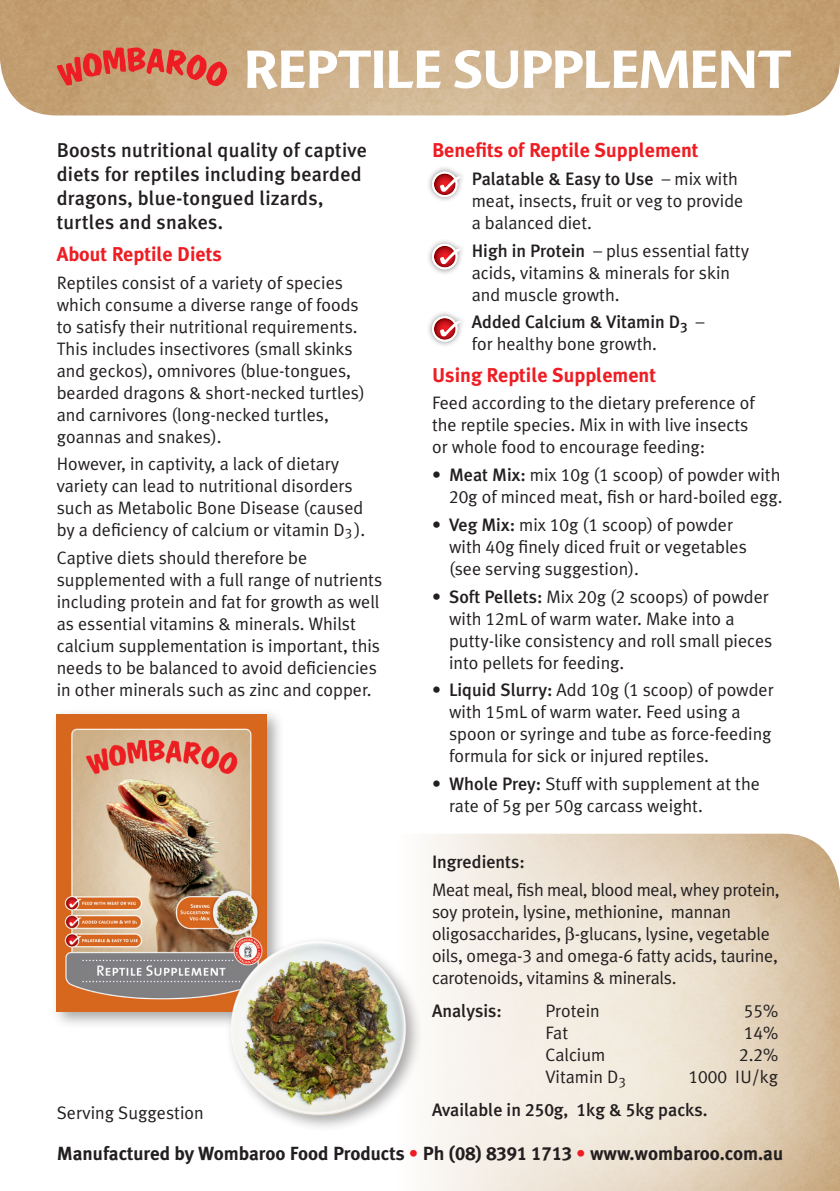
<style>
.page{position:relative;width:840px;height:1191px;background:#fff}
.page>*{position:absolute;margin:0;border:0;box-sizing:border-box;transform-origin:0 0}
.t1{font:700 52px "Advert";letter-spacing:-.01em;color:#fff}
.t2{font:500 20px/24px "Meta Plus";letter-spacing:.01em;color:#231f20}
.t3{font:700 20px "Meta Plus";color:#ee1d23}
.t4{font:700 19px "Meta Plus";color:#231f20}
.t5{font:18px/22px "Meta Plus Normal";color:#231f20}
.t6{font:500 18px "Meta Plus";color:#231f20}
.t7{font:18px "Meta Plus Normal Caps";color:#231f20}
.s1{font-family:"Meta Plus";font-weight:500}
.s2{font-family:"Meta Plus Normal Caps"}
.s3{font-family:"Meta Plus Normal"}
.s4{font-family:"Meta Plus Medium Caps";font-weight:400}
.s5{color:#ee1d23}
.s6{font-family:"Meta Plus Bold Caps";font-weight:400}
.s7{font-size:14px}
</style>
<div class="page">
<div style="left:425px;top:165px;width:41px;height:38px;background:#231f20;opacity:.5"></div>
<svg style="left:432px;top:171px;width:29px;height:26px"></svg>
<img style="left:0;top:0;width:839px;height:115px">
<svg style="left:57px;top:47px;width:170px;height:39px"></svg>
<div style="left:50px;top:708px;width:234px;height:321px;background:#231f20;opacity:.4"></div>
<img style="left:57px;top:714px;width:209px;height:297px">
<div style="left:225px;top:935px;width:198px;height:197px;background:#231f20;opacity:.4"></div>
<img style="left:227px;top:937px;width:181px;height:181px">
<div style="left:425px;top:238px;width:41px;height:38px;background:#231f20;opacity:.5"></div>
<svg style="left:432px;top:244px;width:29px;height:25px"></svg>
<div style="left:425px;top:310px;width:41px;height:38px;background:#231f20;opacity:.5"></div>
<svg style="left:432px;top:316px;width:29px;height:26px"></svg>
<svg style="left:565px;top:926px;width:9px;height:17px"></svg>
<p class="t1" style="left:244px;top:37px;width:548px">REPTILE SUPPLEMENT</p>
<p class="t3" style="left:432px;top:139px;width:268px">Benefits of Reptile Supplement</p>
<p class="t5" style="left:471px;top:167px;width:273px"><span class="s1">Palatable &amp; Easy to Use</span> – mix with meat, insects, fruit or veg to provide a balanced diet.</p>
<p class="t5" style="left:471px;top:239px;width:279px"><span class="s1">High in Protein</span> – plus essential fatty acids, vitamins &amp; minerals for skin and muscle growth.</p>
<p class="t5" style="left:471px;top:311px;width:234px"><span class="s1">Added Calcium &amp; Vitamin D</span><sub>3</sub> – for healthy bone growth.</p>
<p class="t3" style="left:432px;top:363px;width:225px">Using Reptile Supplement</p>
<p class="t5" style="left:432px;top:392px;width:324px">Feed according to the dietary preference of the reptile species. Mix in with live insects or whole food to encourage feeding:</p>
<p class="t5" style="left:432px;top:463px;width:352px;text-align:right"><span class="s1">• Meat Mix:</span> mix <span class="s2">10</span>g (<span class="s2">1</span> scoop) of powder with<br><span class="s2">20</span>g of minced meat, fish or hard-boiled egg.</p>
<p class="t5" style="left:449px;top:513px;width:299px;text-indent:-17px"><span class="s1">• Veg Mix:</span> mix <span class="s2">10</span>g (<span class="s2">1</span> scoop) of powder with <span class="s2">40</span>g finely diced fruit or vegetables (see serving suggestion).</p>
<p class="t5" style="left:449px;top:585px;width:325px;text-indent:-17px"><span class="s1">• Soft Pellets:</span> Mix <span class="s2">20</span>g (<span class="s2">2</span> scoops) of powder with <span class="s2">12</span>mL of warm water. Make into a putty-like consistency and roll small pieces into pellets for feeding.</p>
<p class="t5" style="left:449px;top:678px;width:326px;text-indent:-17px"><span class="s1">• Liquid Slurry:</span> Add <span class="s2">10</span>g (<span class="s2">1</span> scoop) of powder with <span class="s2">15</span>mL of warm water. Feed using a spoon or syringe and tube as force-feeding formula for sick or injured reptiles.</p>
<p class="t5" style="left:449px;top:772px;width:312px;text-indent:-17px"><span class="s1">• Whole Prey:</span> Stuff with supplement at the rate of <span class="s2">5</span>g per <span class="s2">50</span>g carcass weight.</p>
<p class="t6" style="left:432px;top:851px;width:94px">Ingredients:</p>
<p class="t5" style="left:432px;top:878px;width:349px">Meat meal, fish meal, blood meal, whey protein, soy protein, lysine, methionine, mannan oligosaccharides, -glucans, lysine, vegetable oils, omega-<span class="s2">3</span> and omega-<span class="s2">6</span> fatty acids, taurine, carotenoids, vitamins &amp; minerals.</p>
<p class="t6" style="left:432px;top:1000px;width:71px">Analysis:</p>
<p class="t5" style="left:545px;top:999px;width:56px">Protein</p>
<p class="t7" style="left:743px;top:1000px;width:36px">55<span class="s3">%</span></p>
<p class="t5" style="left:545px;top:1021px;width:24px">Fat</p>
<p class="t7" style="left:743px;top:1022px;width:36px">14<span class="s3">%</span></p>
<p class="t5" style="left:545px;top:1043px;width:61px">Calcium</p>
<p class="t7" style="left:738px;top:1044px;width:41px">2.2<span class="s3">%</span></p>
<p class="t5" style="left:545px;top:1065px;width:82px">Vitamin D<sub>3</sub></p>
<p class="t5" style="left:688px;top:1065px;width:91px"><span class="s2">1000</span> IU/kg</p>
<p class="t6" style="left:432px;top:1099px;width:277px">Available in <span class="s4">250</span>g, <span class="s4">1</span>kg &amp; <span class="s4">5</span>kg packs.</p>
<p class="t4" style="left:57px;top:1142px;width:727px">Manufactured by Wombaroo Food Products <span class="s5">•</span> Ph <span class="s6">(08) 8391 1713</span> <span class="s5">•</span> www.wombaroo.com.au</p>
<p class="t2" style="left:57px;top:138px;width:311px">Boosts nutritional quality of captive diets for reptiles including bearded dragons, blue-tongued lizards, turtles and snakes.</p>
<p class="t3" style="left:57px;top:242px;width:166px">About Reptile Diets</p>
<p class="t5" style="left:57px;top:271px;width:309px">Reptiles consist of a variety of species which consume a diverse range of foods to satisfy their nutritional requirements.<br>This includes insectivores (small skinks and geckos), omnivores (blue-tongues, bearded dragons &amp; short-necked turtles) and carnivores (long-necked turtles, goannas and snakes).</p>
<p class="t5" style="left:57px;top:453px;width:310px">However, in captivity, a lack of dietary variety can lead to nutritional disorders such as Metabolic Bone Disease (caused by a deficiency of calcium or vitamin D<span class="s7">3</span> ).</p>
<p class="t5" style="left:57px;top:546px;width:327px">Captive diets should therefore be supplemented with a full range of nutrients including protein and fat for growth as well as essential vitamins &amp; minerals. Whilst calcium supplementation is important, this needs to be balanced to avoid deficiencies in other minerals such as zinc and copper.</p>
<p class="t5" style="left:57px;top:1101px;width:148px">Serving Suggestion</p>
</div>
